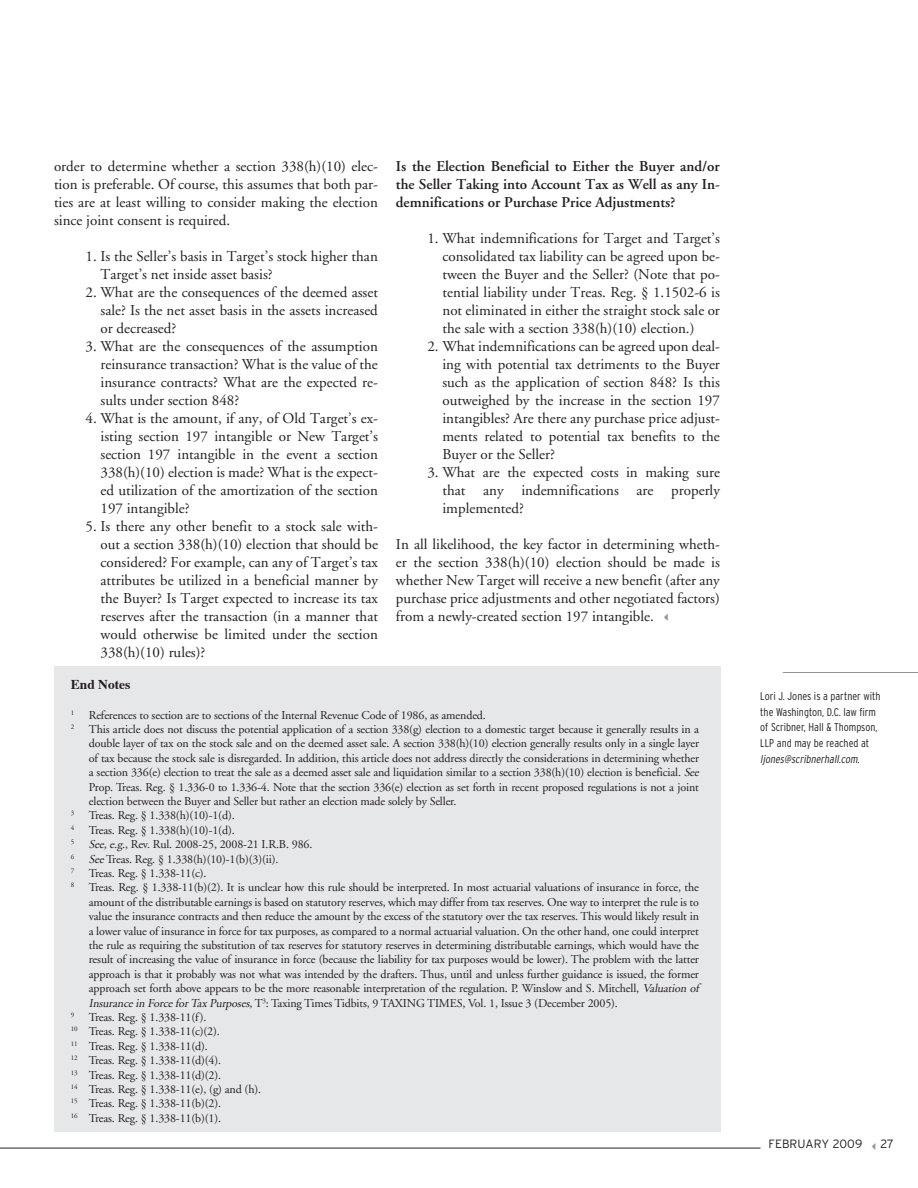
<style>
.page{position:relative;width:918px;height:1188px;background:#fff}
.page>*{position:absolute;margin:0;border:0;box-sizing:border-box;transform-origin:0 0}
.t1{font:15px/18px "Adobe Garamond";color:#231f20;text-align:justify}
.t2{font:600 15px/18px "Adobe Garamond";color:#231f20;text-align:justify}
.t3{font:700 13.5px "Times";color:#231f20}
.copy{font:12px/14.4px "Adobe Garamond";letter-spacing:-.01em;color:#231f20}
.t4{font:300 12px "Interstate";color:#231f20}
.Author_BIO{font:300 condensed 11.25px/15.8px "Interstate";color:#231f20}
.s1{font-family:"Times New Roman"}
.s2{color:#939598}
.s3{font-style:italic}
</style>
<div class="page">
<div style="left:54px;top:667px;width:667px;height:465px;background:#e6e7e9"></div>
<hr style="left:0;top:1148px;width:760px;height:1px;background:#231f20">
<hr style="left:783px;top:672px;width:135px;height:1px;background:#939598">
<p class="t1" style="left:54px;top:158px;width:325px">order to determine whether a section 338(h)(10) elec&shy;tion is preferable. Of course, this assumes that both par&shy;ties are at least willing to consider making the election since joint consent is required.</p>
<p class="t1" style="left:100px;top:248px;width:279px;text-indent:-15px">1. Is the Seller’s basis in Target’s stock higher than<br>Target’s net inside asset basis?</p>
<p class="t1" style="left:100px;top:284px;width:279px;text-indent:-15px">2. What are the consequences of the deemed asset sale? Is the net asset basis in the assets increased or decreased?</p>
<p class="t1" style="left:100px;top:338px;width:279px;text-indent:-15px">3. What are the consequences of the assumption reinsurance transaction? What is the value of the insurance contracts? What are the expected re&shy;sults under section 848?</p>
<p class="t1" style="left:100px;top:410px;width:279px;text-indent:-15px">4. What is the amount, if any, of Old Target’s ex&shy;isting section 197 intangible or New Target’s section 197 intangible in the event a section 338(h)(10) election is made? What is the expect&shy;ed utilization of the amortization of the section 197 intangible?</p>
<p class="t1" style="left:100px;top:518px;width:279px;text-indent:-15px">5. Is there any other benefit to a stock sale with&shy;out a section 338(h)(10) election that should be considered? For example, can any of Target’s tax attributes be utilized in a beneficial manner by the Buyer? Is Target expected to increase its tax reserves after the transaction (in a manner that would otherwise be limited under the section 338(h)(10) rules)?</p>
<p class="t2" style="left:396px;top:158px;width:325px">Is the Election Beneficial to Either the Buyer and/or the Seller Taking into Account Tax as Well as any In&shy;demnifications or Purchase Price Adjustments?</p>
<p class="t1" style="left:442px;top:230px;width:279px;text-indent:-15px">1. What indemnifications for Target and Target’s consolidated tax liability can be agreed upon be&shy;tween the Buyer and the Seller? (Note that po&shy;tential liability under Treas. Reg. <span class="s1">§</span> 1.1502-6 is not eliminated in either the straight stock sale or the sale with a section 338(h)(10) election.)</p>
<p class="t1" style="left:442px;top:338px;width:279px;text-indent:-15px">2. What indemnifications can be agreed upon deal&shy;ing with potential tax detriments to the Buyer such as the application of section 848? Is this outweighed by the increase in the section 197 intangibles? Are there any purchase price adjust&shy;ments related to potential tax benefits to the Buyer or the Seller?</p>
<p class="t1" style="left:442px;top:464px;width:279px;text-indent:-15px">3. What are the expected costs in making sure that any indemnifications are properly implemented?</p>
<p class="t1" style="left:396px;top:536px;width:325px">In all likelihood, the key factor in determining wheth&shy;er the section 338(h)(10) election should be made is whether New Target will receive a new benefit (after any purchase price adjustments and other negotiated factors) from a newly-created section 197 intangible. <span class="s2">✓</span></p>
<p class="t3" style="left:71px;top:672px;width:61px">End Notes</p>
<p class="copy" style="left:71px;top:708px;width:417px"><sup>1</sup> References to section are to sections of the Internal Revenue Code of 1986, as amended.</p>
<p class="copy" style="left:89px;top:722px;width:614px;text-indent:-18px"><sup>2</sup> This article does not discuss the potential application of a section 338(g) election to a domestic target because it generally results in a double layer of tax on the stock sale and on the deemed asset sale. A section 338(h)(10) election generally results only in a single layer of tax because the stock sale is disregarded. In addition, this article does not address directly the considerations in determining whether a section 336(e) election to treat the sale as a deemed asset sale and liquidation similar to a section 338(h)(10) election is beneficial. <span class="s3">See </span>Prop. Treas. Reg. <span class="s1">§</span> 1.336-0 to 1.336-4. Note that the section 336(e) election as set forth in recent proposed regulations is not a joint election between the Buyer and Seller but rather an election made solely by Seller.</p>
<p class="copy" style="left:71px;top:809px;width:165px"><sup>3</sup> Treas. Reg. <span class="s1">§</span> 1.338(h)(10)-1(d).</p>
<p class="copy" style="left:71px;top:823px;width:165px"><sup>4</sup> Treas. Reg. <span class="s1">§</span> 1.338(h)(10)-1(d).</p>
<p class="copy" style="left:71px;top:838px;width:243px"><sup>5</sup> <span class="s3">See,e.g.</span>, Rev. Rul. 2008-25, 2008-21 I.R.B. 986.</p>
<p class="copy" style="left:71px;top:852px;width:209px"><sup>6</sup> <span class="s3">See</span> Treas. Reg. <span class="s1">§</span> 1.338(h)(10)-1(b)(3)(ii).</p>
<p class="copy" style="left:71px;top:866px;width:137px"><sup>7</sup> Treas. Reg. <span class="s1">§</span> 1.338-11(c).</p>
<p class="copy" style="left:89px;top:881px;width:612px;text-align:justify;text-indent:-18px"><sup>8</sup> Treas. Reg. <span class="s1">§</span> 1.338-11(b)(2). It is unclear how this rule should be interpreted. In most actuarial valuations of insurance in force, the amount of the distributable earnings is based on statutory reserves, which may differ from tax reserves. One way to interpret the rule is to value the insurance contracts and then reduce the amount by the excess of the statutory over the tax reserves. This would likely result in a lower value of insurance in force for tax purposes, as compared to a normal actuarial valuation. On the other hand, one could interpret the rule as requiring the substitution of tax reserves for statutory reserves in determining distributable earnings, which would have the result of increasing the value of insurance in force (because the liability for tax purposes would be lower). The problem with the latter approach is that it probably was not what was intended by the drafters. Thus, until and unless further guidance is issued, the former approach set forth above appears to be the more reasonable interpretation of the regulation. P. Winslow and S. Mitchell, <span class="s3">Valuation of Insurance in Force forTax Purposes</span>, T<sup>3</sup>: Taxing Times Tidbits, 9 TAXING TIMES, Vol. 1, Issue 3 (December 2005).</p>
<p class="copy" style="left:71px;top:1010px;width:137px"><sup>9</sup> Treas. Reg. <span class="s1">§</span> 1.338-11(f).</p>
<p class="copy" style="left:71px;top:1025px;width:151px"><sup>10</sup> Treas. Reg. <span class="s1">§</span> 1.338-11(c)(2).</p>
<p class="copy" style="left:71px;top:1039px;width:139px"><sup>11</sup> Treas. Reg. <span class="s1">§</span> 1.338-11(d).</p>
<p class="copy" style="left:71px;top:1054px;width:152px"><sup>12</sup> Treas. Reg. <span class="s1">§</span> 1.338-11(d)(4).</p>
<p class="copy" style="left:71px;top:1068px;width:152px"><sup>13</sup> Treas. Reg. <span class="s1">§</span> 1.338-11(d)(2).</p>
<p class="copy" style="left:71px;top:1082px;width:192px"><sup>14</sup> Treas. Reg. <span class="s1">§</span> 1.338-11(e), (g) and (h).</p>
<p class="copy" style="left:71px;top:1097px;width:152px"><sup>15</sup> Treas. Reg. <span class="s1">§</span> 1.338-11(b)(2).</p>
<p class="copy" style="left:71px;top:1111px;width:152px"><sup>16</sup> Treas. Reg. <span class="s1">§</span> 1.338-11(b)(1).</p>
<p class="Author_BIO" style="left:760px;top:688px;width:122px">Lori J. Jones is a partner with the Washington, D.C. law firm of Scribner, Hall &amp; Thompson,<br>LLP and may be reached at <span class="s3">ljones@scribnerhall.com</span>.</p>
<p class="t4" style="left:769px;top:1137px;width:127px">FEBRUARY 2009 <span class="s2">✓</span>27</p>
</div>
